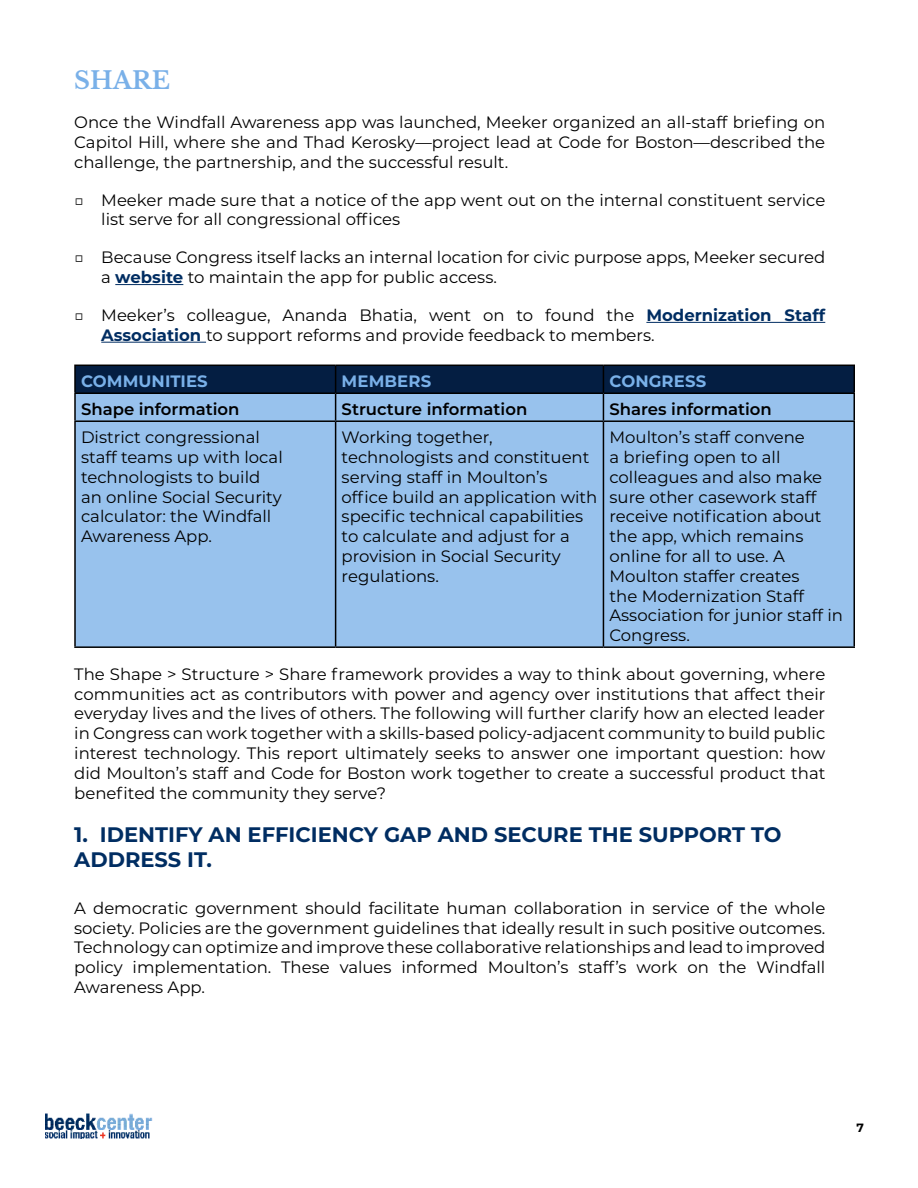
<style>
.page{position:relative;width:918px;height:1188px;background:#fff}
.page>*{position:absolute;margin:0;border:0;box-sizing:border-box;transform-origin:0 0}
.t1{font:700 24px "Libre Baskerville";color:#79b0e8}
.t2{font:700 21px/25.2px "Montserrat";color:#002d62}
.t3{font:16.5px/19.8px "Montserrat";color:#000}
.t4{font:600 16.5px "Montserrat";color:#000}
.t5{font:700 16.5px "Montserrat";letter-spacing:.005em;color:#79b0e8}
.t6{font:700 12px "Montserrat";color:#000}
.s1{font-weight:700;color:#002d62}
</style>
<div class="page">
<img style="left:45px;top:1113px;width:108px;height:26px">
<hr style="left:115px;top:284px;width:68px;height:1px;background:#002d62">
<hr style="left:646px;top:322px;width:179px;height:1px;background:#002d62">
<hr style="left:101px;top:342px;width:105px;height:1px;background:#002d62">
<div style="left:76px;top:422px;width:778px;height:224px;background:#98c2ed"></div>
<hr style="left:74px;top:365px;width:262px;height:1px;background:#000">
<hr style="left:74px;top:366px;width:2px;height:27px;background:#000">
<hr style="left:74px;top:393px;width:262px;height:1px;background:#000">
<hr style="left:74px;top:394px;width:2px;height:26px;background:#000">
<svg style="left:75px;top:365px;width:780px;height:55px;background:#48678c"></svg>
<hr style="left:74px;top:420px;width:262px;height:2px;background:#000">
<hr style="left:74px;top:422px;width:2px;height:224px;background:#000">
<hr style="left:336px;top:420px;width:267px;height:2px;background:#000">
<hr style="left:335px;top:422px;width:1px;height:224px;background:#000">
<hr style="left:603px;top:420px;width:252px;height:2px;background:#000">
<hr style="left:603px;top:422px;width:1px;height:224px;background:#000">
<hr style="left:854px;top:422px;width:1px;height:224px;background:#000">
<hr style="left:74px;top:646px;width:262px;height:2px;background:#000">
<hr style="left:336px;top:646px;width:267px;height:2px;background:#000">
<hr style="left:603px;top:646px;width:252px;height:2px;background:#000">
<h1 class="t1" style="left:74px;top:65px;width:97px">SHARE</h1>
<p class="t3" style="left:74px;top:113px;width:753px;text-align:justify">Once the Windfall Awareness app was launched, Meeker organized an all-staff briefing on Capitol Hill, where she and Thad Kerosky—project lead at Code for Boston—described the challenge, the partnership, and the successful result.</p>
<p class="t3" style="left:101px;top:190px;width:726px;text-indent:-27px">□ Meeker made sure that a notice of the app went out on the internal constituent service list serve for all congressional offices</p>
<p class="t3" style="left:101px;top:248px;width:726px;text-indent:-27px">□ Because Congress itself lacks an internal location for civic purpose apps, Meeker secured a <span class="s1">website</span> to maintain the app for public access.</p>
<p class="t3" style="left:101px;top:306px;width:726px;text-indent:-27px">□ Meeker’s colleague, Ananda Bhatia, went on to found the <span class="s1">Modernization Staff<br>Association</span> to support reforms and provide feedback to members.</p>
<p class="t5" style="left:81px;top:374px;width:128px">COMMUNITIES</p>
<p class="t5" style="left:342px;top:374px;width:91px">MEMBERS</p>
<p class="t5" style="left:609px;top:374px;width:98px">CONGRESS</p>
<p class="t4" style="left:81px;top:402px;width:160px">Shape information</p>
<p class="t4" style="left:342px;top:402px;width:187px">Structure information</p>
<p class="t4" style="left:609px;top:402px;width:164px">Shares information</p>
<p class="t3" style="left:81px;top:428px;width:203px">District congressional staff teams up with local technologists to build an online Social Security calculator: the Windfall<br>Awareness App.</p>
<p class="t3" style="left:342px;top:428px;width:257px">Working together, technologists and constituent serving staff in Moulton’s office build an application with specific technical capabilities to calculate and adjust for a provision in Social Security regulations.</p>
<p class="t3" style="left:609px;top:428px;width:235px">Moulton’s staff convene<br>a briefing open to all colleagues and also make sure other casework staff receive notification about the app, which remains online for all to use. A<br>Moulton staffer creates<br>the Modernization Staff<br>Association for junior staff in<br>Congress.</p>
<p class="t3" style="left:74px;top:665px;width:753px;text-align:justify">The Shape &gt; Structure &gt; Share framework provides a way to think about governing, where communities act as contributors with power and agency over institutions that affect their everyday lives and the lives of others. The following will further clarify how an elected leader in Congress can work together with a skills-based policy-adjacent community to build public interest technology. This report ultimately seeks to answer one important question: how did Moulton’s staff and Code for Boston work together to create a successful product that benefited the community they serve?</p>
<p class="t2" style="left:74px;top:823px;width:709px">1. IDENTIFY AN EFFICIENCY GAP AND SECURE THE SUPPORT TO<br>ADDRESS IT.</p>
<p class="t3" style="left:74px;top:899px;width:753px;text-align:justify">A democratic government should facilitate human collaboration in service of the whole society. Policies are the government guidelines that ideally result in such positive outcomes.<br>Technology can optimize and improve these collaborative relationships and lead to improved policy implementation. These values informed Moulton’s staff’s work on the Windfall Awareness App.</p>
<p class="t6" style="left:857px;top:1123px;width:9px">7</p>
</div>
